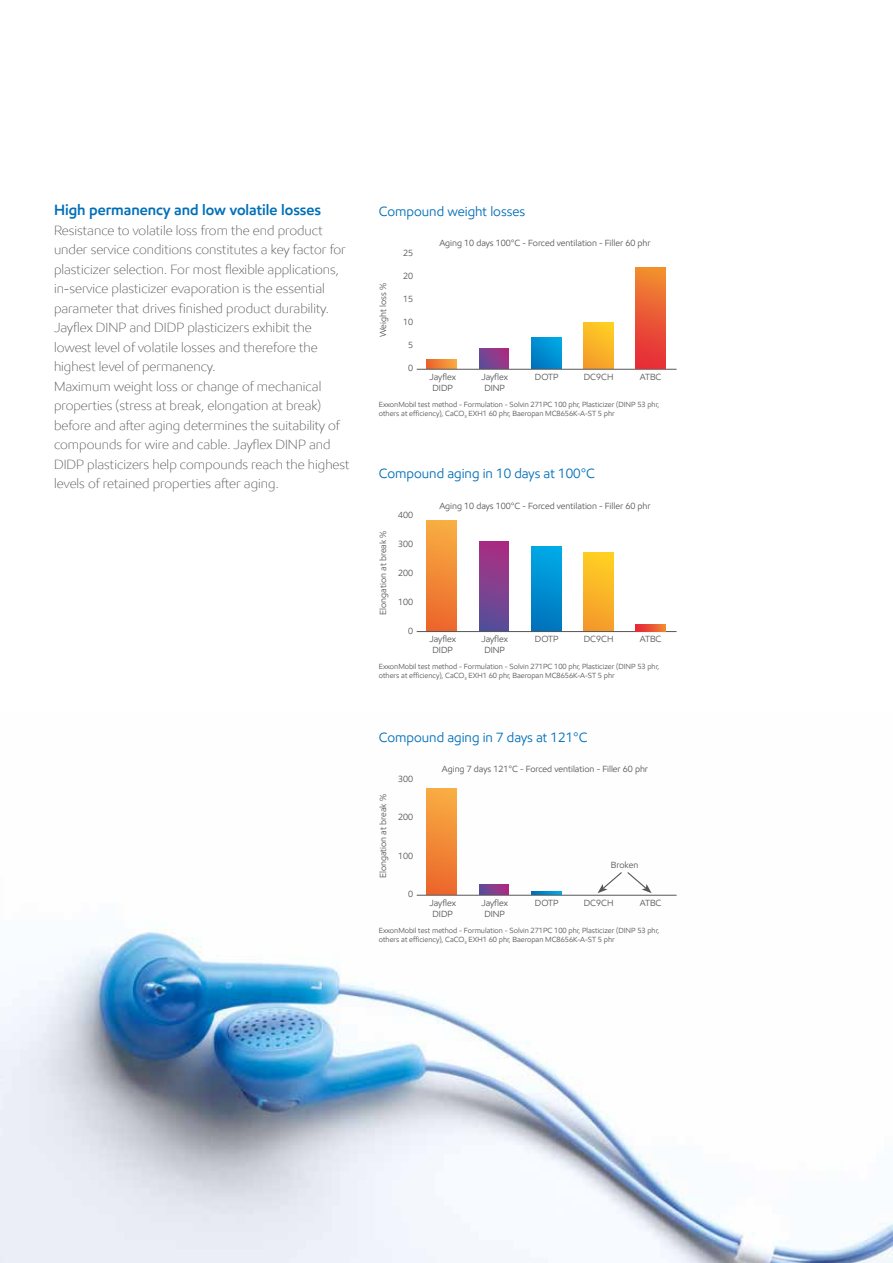
<style>
.page{position:relative;width:893px;height:1263px;background:#fff}
.page>*{position:absolute;margin:0;border:0;box-sizing:border-box;transform-origin:0 0}
.t1{font:600 15px "E Mprint";color:#006fb8}
.t2{font:300 13.5px/19.5px "E Mprint";color:#565656}
.t3{font:13.5px "E Mprint";color:#006fb8}
.t4{font:9px/10.8px "E Mprint";color:#565656;text-align:center}
.t5{font:7.5px/9px "E Mprint";color:#565656}
</style>
<div class="page">
<img style="left:0;top:788px;width:893px;height:475px">
<svg style="left:427px;top:360px;width:30px;height:9px"></svg>
<svg style="left:479px;top:349px;width:30px;height:20px"></svg>
<svg style="left:531px;top:338px;width:30px;height:31px"></svg>
<div style="left:583px;top:322px;width:30px;height:47px;background:linear-gradient(to bottom,#fecc24,#f59e2b)"></div>
<hr style="left:417px;top:369px;width:260px;height:1px;background:#565656">
<div style="left:636px;top:267px;width:29px;height:102px;background:linear-gradient(to bottom,#f18e30,#e52839)"></div>
<div style="left:427px;top:521px;width:30px;height:110px;background:linear-gradient(to bottom,#f8af42,#ec662c)"></div>
<div style="left:479px;top:542px;width:30px;height:89px;background:linear-gradient(to bottom,#ad2d82,#56509a)"></div>
<div style="left:531px;top:546px;width:30px;height:85px;background:linear-gradient(to bottom,#00abe7,#0072bb)"></div>
<div style="left:583px;top:552px;width:30px;height:79px;background:linear-gradient(to bottom,#ffd122,#f49a2c)"></div>
<hr style="left:417px;top:631px;width:260px;height:1px;background:#565656">
<svg style="left:636px;top:625px;width:29px;height:6px"></svg>
<div style="left:427px;top:788px;width:30px;height:107px;background:linear-gradient(to bottom,#f8af42,#ec662c)"></div>
<svg style="left:479px;top:885px;width:30px;height:10px"></svg>
<svg style="left:531px;top:891px;width:30px;height:4px"></svg>
<hr style="left:417px;top:895px;width:260px;height:1px;background:#565656">
<svg style="left:598px;top:871px;width:54px;height:22px"></svg>
<p class="t1" style="left:54px;top:201px;width:269px">High permanency and low volatile losses</p>
<p class="t2" style="left:54px;top:220px;width:297px">Resistance to volatile loss from the end product under service conditions constitutes a key factor for plasticizer selection. For most flexible applications, in-service plasticizer evaporation is the essential parameter that drives finished product durability.<br>Jayflex DINP and DIDP plasticizers exhibit the lowest level of volatile losses and therefore the highest level of permanency.<br>Maximum weight loss or change of mechanical properties (stress at break, elongation at break) before and after aging determines the suitability of compounds for wire and cable. Jayflex DINP and DIDP plasticizers help compounds reach the highest levels of retained properties after aging.</p>
<p class="t3" style="left:379px;top:203px;width:148px">Compound weight losses</p>
<p class="t4" style="left:378px;top:337px;width:56px;rotate:-90deg">Weight loss %</p>
<p class="t4" style="left:403px;top:247px;width:12px">25</p>
<p class="t4" style="left:403px;top:270px;width:12px">20</p>
<p class="t4" style="left:403px;top:293px;width:12px">15</p>
<p class="t4" style="left:403px;top:317px;width:12px">10</p>
<p class="t4" style="left:408px;top:340px;width:7px">5</p>
<p class="t4" style="left:408px;top:363px;width:7px">0</p>
<p class="t4" style="left:439px;top:238px;width:213px">Aging 10 days 100°C - Forced ventilation - Filler 60 phr</p>
<p class="t4" style="left:429px;top:371px;width:28px">Jayflex<br>DIDP</p>
<p class="t4" style="left:481px;top:371px;width:28px">Jayflex<br>DINP</p>
<p class="t4" style="left:535px;top:371px;width:25px">DOTP</p>
<p class="t4" style="left:584px;top:371px;width:31px">DC9CH</p>
<p class="t4" style="left:640px;top:371px;width:23px">ATBC</p>
<p class="t5" style="left:379px;top:399px;width:282px">ExxonMobil test method - Formulation - Solvin 271PC 100 phr, Plasticizer (DINP 53 phr, others at efficiency), CaCO<sub>3</sub> EXH1 60 phr, Baeropan MC8656K-A-ST 5 phr</p>
<p class="t3" style="left:379px;top:465px;width:218px">Compound aging in 10 days at 100°C</p>
<p class="t4" style="left:378px;top:615px;width:86px;rotate:-90deg">Elongation at break %</p>
<p class="t4" style="left:398px;top:509px;width:17px">400</p>
<p class="t4" style="left:398px;top:538px;width:17px">300</p>
<p class="t4" style="left:398px;top:567px;width:17px">200</p>
<p class="t4" style="left:398px;top:596px;width:17px">100</p>
<p class="t4" style="left:408px;top:625px;width:7px">0</p>
<p class="t4" style="left:439px;top:500px;width:213px">Aging 10 days 100°C - Forced ventilation - Filler 60 phr</p>
<p class="t4" style="left:429px;top:634px;width:28px">Jayflex<br>DIDP</p>
<p class="t4" style="left:481px;top:634px;width:28px">Jayflex<br>DINP</p>
<p class="t4" style="left:535px;top:634px;width:25px">DOTP</p>
<p class="t4" style="left:584px;top:634px;width:31px">DC9CH</p>
<p class="t4" style="left:640px;top:634px;width:23px">ATBC</p>
<p class="t5" style="left:379px;top:662px;width:282px">ExxonMobil test method - Formulation - Solvin 271PC 100 phr, Plasticizer (DINP 53 phr, others at efficiency), CaCO<sub>3</sub> EXH1 60 phr, Baeropan MC8656K-A-ST 5 phr</p>
<p class="t3" style="left:379px;top:729px;width:210px">Compound aging in 7 days at 121°C</p>
<p class="t4" style="left:378px;top:878px;width:86px;rotate:-90deg">Elongation at break %</p>
<p class="t4" style="left:398px;top:773px;width:17px">300</p>
<p class="t4" style="left:398px;top:812px;width:17px">200</p>
<p class="t4" style="left:398px;top:850px;width:17px">100</p>
<p class="t4" style="left:408px;top:889px;width:7px">0</p>
<p class="t4" style="left:442px;top:764px;width:208px">Aging 7 days 121°C - Forced ventilation - Filler 60 phr</p>
<p class="t4" style="left:611px;top:859px;width:29px">Broken</p>
<p class="t4" style="left:429px;top:897px;width:28px">Jayflex<br>DIDP</p>
<p class="t4" style="left:481px;top:897px;width:28px">Jayflex<br>DINP</p>
<p class="t4" style="left:535px;top:897px;width:25px">DOTP</p>
<p class="t4" style="left:584px;top:897px;width:31px">DC9CH</p>
<p class="t4" style="left:640px;top:897px;width:23px">ATBC</p>
<p class="t5" style="left:379px;top:925px;width:282px">ExxonMobil test method - Formulation - Solvin 271PC 100 phr, Plasticizer (DINP 53 phr, others at efficiency), CaCO<sub>3</sub> EXH1 60 phr, Baeropan MC8656K-A-ST 5 phr</p>
</div>
